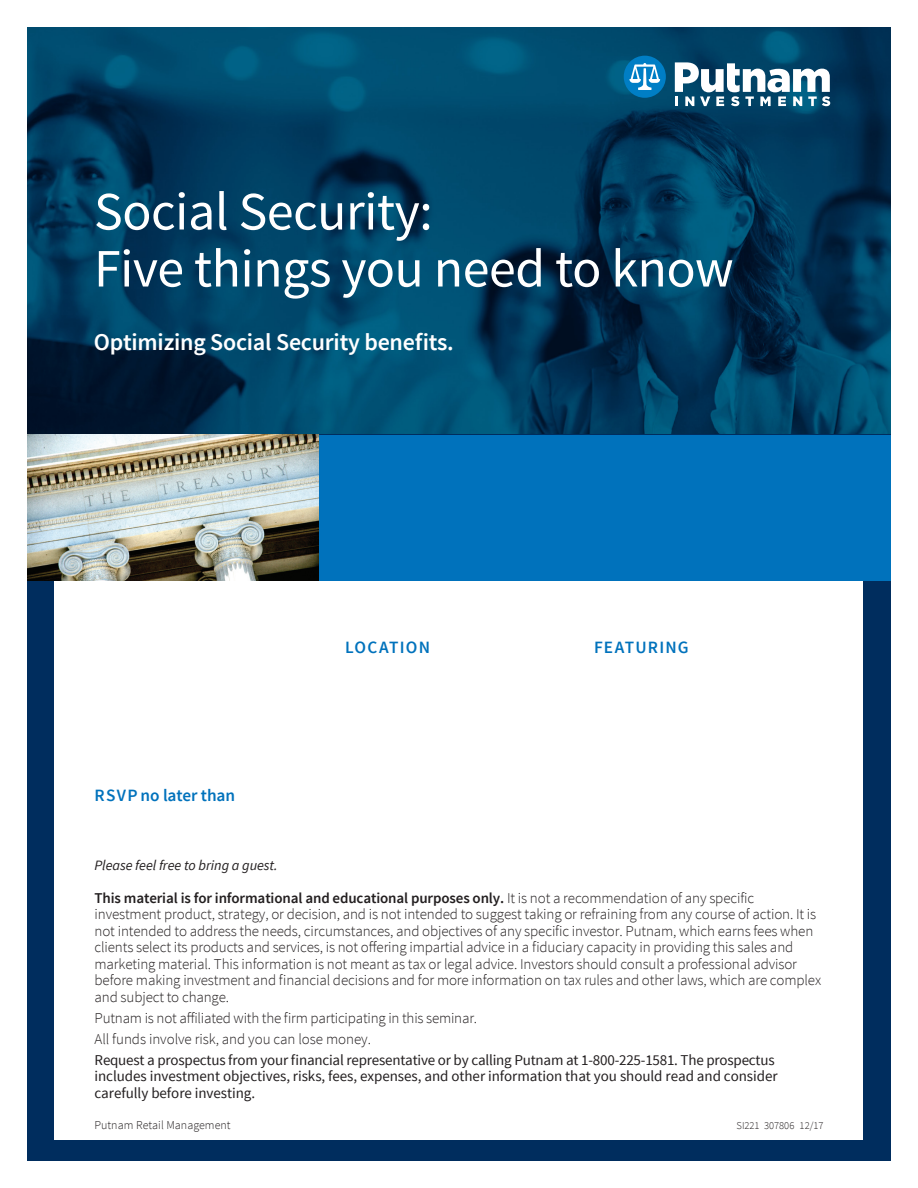
<style>
.page{position:relative;width:918px;height:1188px;background:#fff}
.page>*{position:absolute;margin:0;border:0;box-sizing:border-box;transform-origin:0 0}
.Headline{font:54px/57px "Source Sans Pro";letter-spacing:-.01em;color:#fff}
.subhead{font:600 24px "Source Sans Pro";letter-spacing:-.01em;color:#fff}
.Foot_PC{font:600 17.25px "Source Sans Pro";letter-spacing:.065em;color:#0072bc}
.Foot_PC-2{font:600 17.25px "Source Sans Pro";letter-spacing:-.005em;color:#0072bc}
.Foot_PC-3{font:300 15px/16.5px "Source Sans Pro";letter-spacing:-.01em;color:#231f20}
.Foot_PC-4{font:15px/16.5px "Source Sans Pro";letter-spacing:-.005em;color:#231f20}
.Foot_PC-5{font:italic 14.25px "Source Sans Pro";letter-spacing:-.005em;color:#231f20}
.t1{font:300 12px "Source Sans Pro";color:#231f20}
.t2{font:300 10.5px "Source Sans Pro";color:#231f20}
.s1{font-weight:600}
.s2{font-weight:400}
</style>
<div class="page">
<img style="left:27px;top:27px;width:864px;height:408px">
<div style="left:27px;top:435px;width:864px;height:726px;background:#002d5e"></div>
<div style="left:54px;top:435px;width:809px;height:704px;background:#fff"></div>
<div style="left:318px;top:435px;width:573px;height:146px;background:#0072bc"></div>
<img style="left:27px;top:435px;width:291px;height:146px">
<svg style="left:624px;top:56px;width:42px;height:42px;background:#2c8abd"></svg>
<svg style="left:675px;top:62px;width:155px;height:44px"></svg>
<p class="Headline" style="left:94px;top:184px;width:641px">Social Security:<br>Five things you need to know</p>
<p class="subhead" style="left:94px;top:327px;width:361px">Optimizing Social Security benefits.</p>
<p class="Foot_PC-2" style="left:94px;top:785px;width:142px">RSVP no later than</p>
<h1 class="Foot_PC" style="left:345px;top:636px;width:86px">LOCATION</h1>
<h1 class="Foot_PC" style="left:594px;top:636px;width:96px">FEATURING</h1>
<p class="Foot_PC-5" style="left:95px;top:856px;width:185px">Please feel free to bring a guest.</p>
<p class="Foot_PC-3" style="left:95px;top:889px;width:728px"><span class="s1">This material is for informational and educational purposes only.</span> It is not a recommendation of any specific investment product, strategy, or decision, and is not intended to suggest taking or refraining from any course of action. It is not intended to address the needs, circumstances, and objectives of any specific investor. Putnam, which earns fees when clients select its products and services, is not offering impartial advice in a fiduciary capacity in providing this sales and marketing material. This information is not meant as tax or legal advice. Investors should consult a professional advisor before making investment and financial decisions and for more information on tax rules and other laws, which are complex and subject to change.</p>
<p class="Foot_PC-3" style="left:95px;top:1007px;width:682px;line-height:21px">Putnam is not affiliated with the firm participating in this seminar.<br>All funds involve risk, and you can lose money.<br><span class="s2">Request a prospectus from your financial representative or by calling Putnam at 1-800-225-1581. The prospectus</span></p>
<p class="Foot_PC-4" style="left:95px;top:1068px;width:685px">includes investment objectives, risks, fees, expenses, and other information that you should read and consider carefully before investing.</p>
<p class="t1" style="left:94px;top:1118px;width:138px">Putnam Retail Management</p>
<p class="t2" style="left:737px;top:1119px;width:88px">SI221 307806 12/17</p>
</div>
